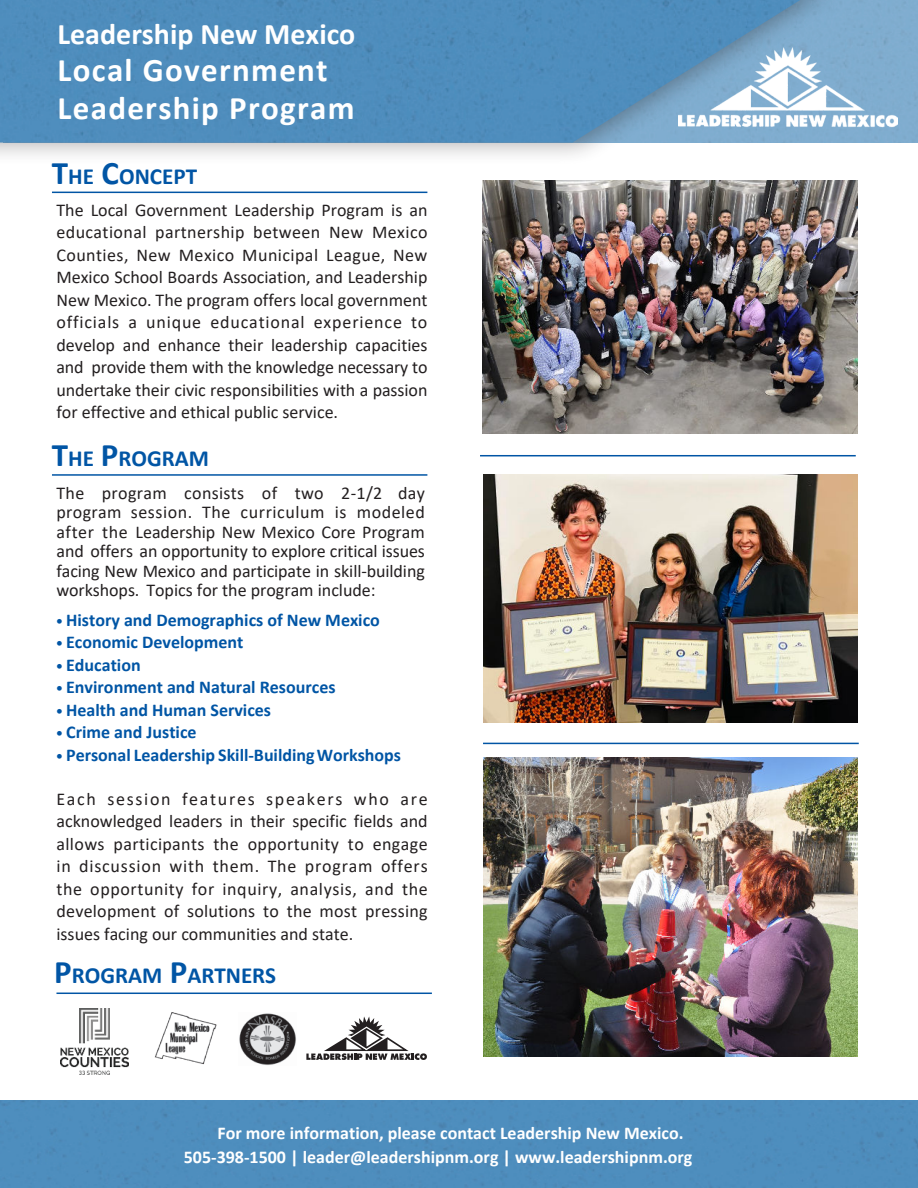
<style>
.page{position:relative;width:918px;height:1188px;background:#fff}
.page>*{position:absolute;margin:0;border:0;box-sizing:border-box;transform-origin:0 0}
.t1{font:700 33px/38.1px "Calibri";letter-spacing:.04em;color:#fff}
.t2{font:700 30px "Calibri";color:#fff}
.t3{font:700 23.1px "Calibri";color:#0155a5}
.t4{font:18px/22.5px "Calibri";color:#231f20;text-align:justify}
.t5{font:700 18px "Calibri";color:#0155a5}
.t6{font:700 18px/24px "Calibri";color:#fff}
.s1{font-size:33px}
.s2{font-family:"Myriad Pro"}
</style>
<div class="page">
<div style="left:0;top:0;width:847px;height:165px;background:#231f20;opacity:.4"></div>
<img style="left:0;top:0;width:800px;height:143px">
<img style="left:679px;top:48px;width:219px;height:83px">
<hr style="left:52px;top:474px;width:375px;height:2px;background:#0155a5">
<hr style="left:52px;top:192px;width:375px;height:1px;background:#0155a5">
<hr style="left:480px;top:455px;width:376px;height:1px;background:#0155a5">
<hr style="left:483px;top:743px;width:376px;height:1px;background:#0155a5">
<img style="left:61px;top:1008px;width:68px;height:67px">
<img style="left:155px;top:1012px;width:62px;height:53px">
<img style="left:239px;top:1013px;width:57px;height:52px">
<svg style="left:306px;top:1016px;width:121px;height:44px"></svg>
<hr style="left:56px;top:993px;width:376px;height:1px;background:#0155a5">
<div style="left:0;top:1101px;width:918px;height:87px;background:#4e8ebe"></div>
<img style="left:483px;top:758px;width:374px;height:298px">
<img style="left:483px;top:180px;width:374px;height:253px">
<img style="left:483px;top:474px;width:374px;height:249px">
<h2 class="t2" style="left:58px;top:13px;width:299px">Leadership New Mexico</h2>
<h1 class="t1" style="left:58px;top:51px;width:299px">Local Government<br>Leadership Program</h1>
<p class="t3" style="left:52px;top:160px;width:147px"><span class="s1">T</span>HE <span class="s1">C</span>ONCEPT</p>
<p class="t4" style="left:56px;top:198px;width:373px">The Local Government Leadership Program is an educational partnership between New Mexico Counties, New Mexico Municipal League, New Mexico School Boards Association, and Leadership New Mexico. The program offers local government officials a unique educational experience to develop and enhance their leadership capacities and provide them with the knowledge necessary to undertake their civic responsibilities with a passion for effective and ethical public service.</p>
<p class="t3" style="left:52px;top:442px;width:158px"><span class="s1">T</span>HE <span class="s1">P</span>ROGRAM</p>
<p class="t4" style="left:56px;top:482px;width:370px;line-height:19.5px">The program consists of two 2-1/2 day program session. The curriculum is modeled after the Leadership New Mexico Core Program and offers an opportunity to explore critical issues facing New Mexico and participate in skill-building workshops. Topics for the program include:</p>
<p class="t5" style="left:56px;top:607px;width:325px"><span class="s2">•</span> History and Demographics of New Mexico</p>
<p class="t5" style="left:56px;top:630px;width:189px"><span class="s2">•</span> Economic Development</p>
<p class="t5" style="left:56px;top:652px;width:86px"><span class="s2">•</span> Education</p>
<p class="t5" style="left:56px;top:675px;width:281px"><span class="s2">•</span> Environment and Natural Resources</p>
<p class="t5" style="left:56px;top:697px;width:216px"><span class="s2">•</span> Health and Human Services</p>
<p class="t5" style="left:56px;top:720px;width:142px"><span class="s2">•</span> Crime and Justice</p>
<p class="t5" style="left:56px;top:742px;width:346px"><span class="s2">•</span> Personal Leadership Skill-BuildingWorkshops</p>
<p class="t4" style="left:56px;top:787px;width:373px">Each session features speakers who are acknowledged leaders in their specific fields and allows participants the opportunity to engage in discussion with them. The program offers the opportunity for inquiry, analysis, and the development of solutions to the most pressing issues facing our communities and state.</p>
<p class="t3" style="left:54px;top:959px;width:223px"><span class="s1">P</span>ROGRAM <span class="s1">P</span>ARTNERS</p>
<p class="t6" style="left:184px;top:1121px;width:510px;text-indent:34px">For more information, please contact Leadership New Mexico.<br>505-398-1500 | leader@leadershipnm.org | www.leadershipnm.org</p>
</div>
